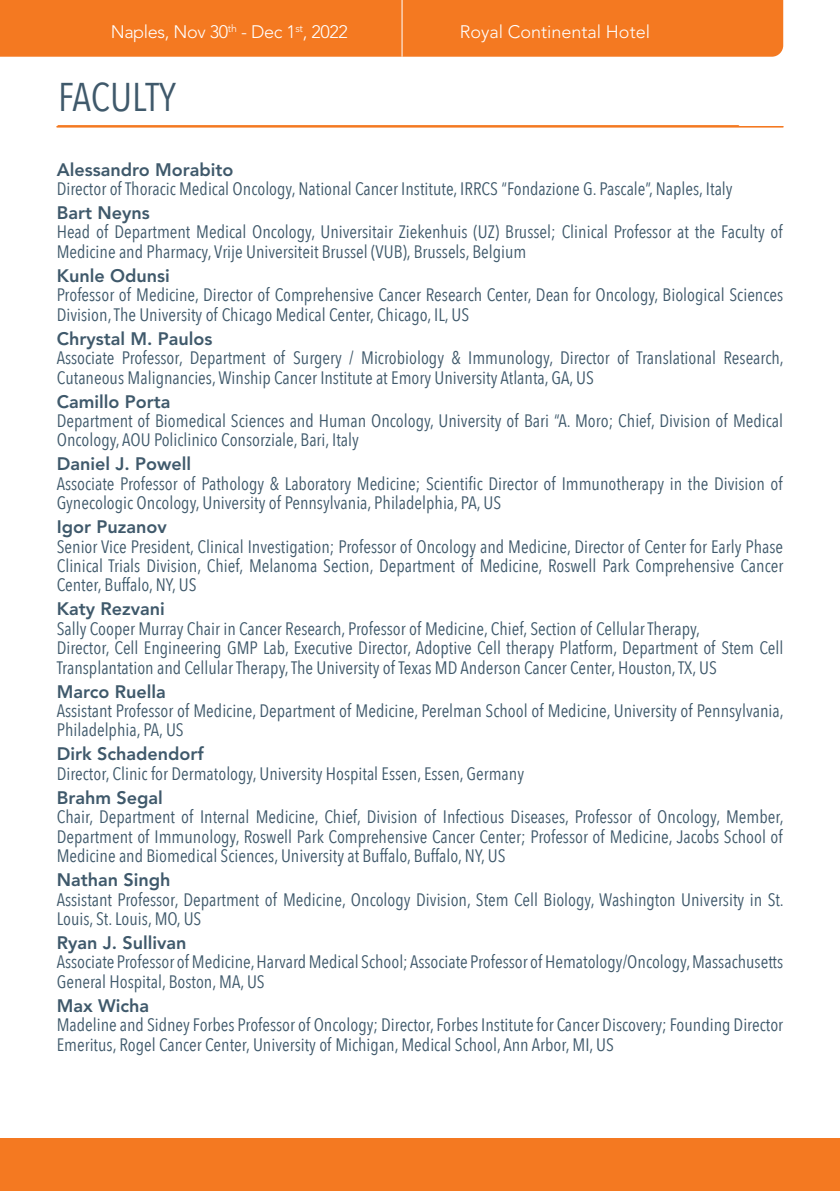
<style>
.page{position:relative;width:840px;height:1191px;background:#fff}
.page>*{position:absolute;margin:0;border:0;box-sizing:border-box;transform-origin:0 0}
.t1{font:40px "Avenir Next Condensed";letter-spacing:-.005em;color:#3f596b}
.t2{font:18px/19.4px "Avenir Next Condensed";color:#3f596b}
.t3{font:800 18px "Avenir LT Std";color:#3f596b}
.t4{font:300 18px "Avenir LT Std";letter-spacing:-.02em;color:#fff}
.t5{font:300 18px "Avenir LT Std";color:#fff}
</style>
<div class="page">
<svg style="left:57px;top:125px;width:725px;height:2px"></svg>
<div style="left:0;top:0;width:782px;height:57px;background:#f47921"></div>
<div style="left:0;top:1138px;width:839px;height:53px;background:#f47921"></div>
<hr style="left:401px;top:0;width:1px;height:57px;background:#fff">
<p class="t4" style="left:111px;top:22px;width:239px">Naples, Nov 30<sup>th</sup> - Dec 1<sup>st</sup>, 2022</p>
<p class="t5" style="left:459px;top:22px;width:192px">Royal Continental Hotel</p>
<p class="t1" style="left:58px;top:63px;width:119px">FACULTY</p>
<p class="t3" style="left:57px;top:159px;width:178px">Alessandro Morabito</p>
<p class="t2" style="left:57px;top:178px;width:677px">Director of Thoracic Medical Oncology, National Cancer Institute, IRRCS “Fondazione G. Pascale”, Naples, Italy</p>
<p class="t3" style="left:57px;top:202px;width:94px">Bart Neyns</p>
<p class="t2" style="left:57px;top:222px;width:727px">Head of Department Medical Oncology, Universitair Ziekenhuis (UZ) Brussel; Clinical Professor at the Faculty of<br>Medicine and Pharmacy, Vrije Universiteit Brussel (VUB), Brussels, Belgium</p>
<p class="t3" style="left:57px;top:265px;width:115px">Kunle Odunsi</p>
<p class="t2" style="left:57px;top:284px;width:727px">Professor of Medicine, Director of Comprehensive Cancer Research Center, Dean for Oncology, Biological Sciences<br>Division, The University of Chicago Medical Center, Chicago, IL, US</p>
<p class="t3" style="left:57px;top:328px;width:157px">Chrystal M. Paulos</p>
<p class="t2" style="left:57px;top:347px;width:728px">Associate Professor, Department of Surgery / Microbiology &amp; Immunology, Director of Translational Research,<br>Cutaneous Malignancies, Winship Cancer Institute at Emory University Atlanta, GA, US</p>
<p class="t3" style="left:57px;top:391px;width:115px">Camillo Porta</p>
<p class="t2" style="left:57px;top:410px;width:727px">Department of Biomedical Sciences and Human Oncology, University of Bari “A. Moro; Chief, Division of Medical<br>Oncology, AOU Policlinico Consorziale, Bari, Italy</p>
<p class="t3" style="left:57px;top:453px;width:136px">Daniel J. Powell</p>
<p class="t2" style="left:57px;top:473px;width:727px">Associate Professor of Pathology &amp; Laboratory Medicine; Scientific Director of Immunotherapy in the Division of<br>Gynecologic Oncology, University of Pennsylvania, Philadelphia, PA, US</p>
<p class="t3" style="left:57px;top:516px;width:111px">Igor Puzanov</p>
<p class="t2" style="left:57px;top:536px;width:727px;text-align:justify">Senior Vice President, Clinical Investigation; Professor of Oncology and Medicine, Director of Center for Early Phase Clinical Trials Division, Chief, Melanoma Section, Department of Medicine, Roswell Park Comprehensive Cancer Center, Buffalo, NY, US</p>
<p class="t3" style="left:57px;top:598px;width:110px">Katy Rezvani</p>
<p class="t2" style="left:57px;top:618px;width:644px">Sally Cooper Murray Chair in Cancer Research, Professor of Medicine, Chief, Section of Cellular Therapy,</p>
<p class="t2" style="left:57px;top:637px;width:727px">Director, Cell Engineering GMP Lab, Executive Director, Adoptive Cell therapy Platform, Department of Stem Cell<br>Transplantation and Cellular Therapy, The University of Texas MD Anderson Cancer Center, Houston, TX, US</p>
<p class="t3" style="left:57px;top:681px;width:111px">Marco Ruella</p>
<p class="t2" style="left:57px;top:700px;width:728px">Assistant Professor of Medicine, Department of Medicine, Perelman School of Medicine, University of Pennsylvania,<br>Philadelphia, PA, US</p>
<p class="t3" style="left:57px;top:743px;width:149px">Dirk Schadendorf</p>
<p class="t2" style="left:57px;top:763px;width:468px">Director, Clinic for Dermatology, University Hospital Essen, Essen, Germany</p>
<p class="t3" style="left:57px;top:787px;width:108px">Brahm Segal</p>
<p class="t2" style="left:57px;top:806px;width:728px;text-align:justify">Chair, Department of Internal Medicine, Chief, Division of Infectious Diseases, Professor of Oncology, Member, Department of Immunology, Roswell Park Comprehensive Cancer Center; Professor of Medicine, Jacobs School of Medicine and Biomedical Sciences, University at Buffalo, Buffalo, NY, US</p>
<p class="t3" style="left:57px;top:869px;width:115px">Nathan Singh</p>
<p class="t2" style="left:57px;top:888px;width:728px">Assistant Professor, Department of Medicine, Oncology Division, Stem Cell Biology, Washington University in St.<br>Louis, St. Louis, MO, US</p>
<p class="t3" style="left:57px;top:932px;width:131px">Ryan J. Sullivan</p>
<p class="t2" style="left:57px;top:951px;width:727px">Associate Professor of Medicine, Harvard Medical School; Associate Professor of Hematology/Oncology, Massachusetts<br>General Hospital, Boston, MA, US</p>
<p class="t3" style="left:57px;top:995px;width:94px">Max Wicha</p>
<p class="t2" style="left:57px;top:1014px;width:727px">Madeline and Sidney Forbes Professor of Oncology; Director, Forbes Institute for Cancer Discovery; Founding Director<br>Emeritus, Rogel Cancer Center, University of Michigan, Medical School, Ann Arbor, MI, US</p>
</div>
